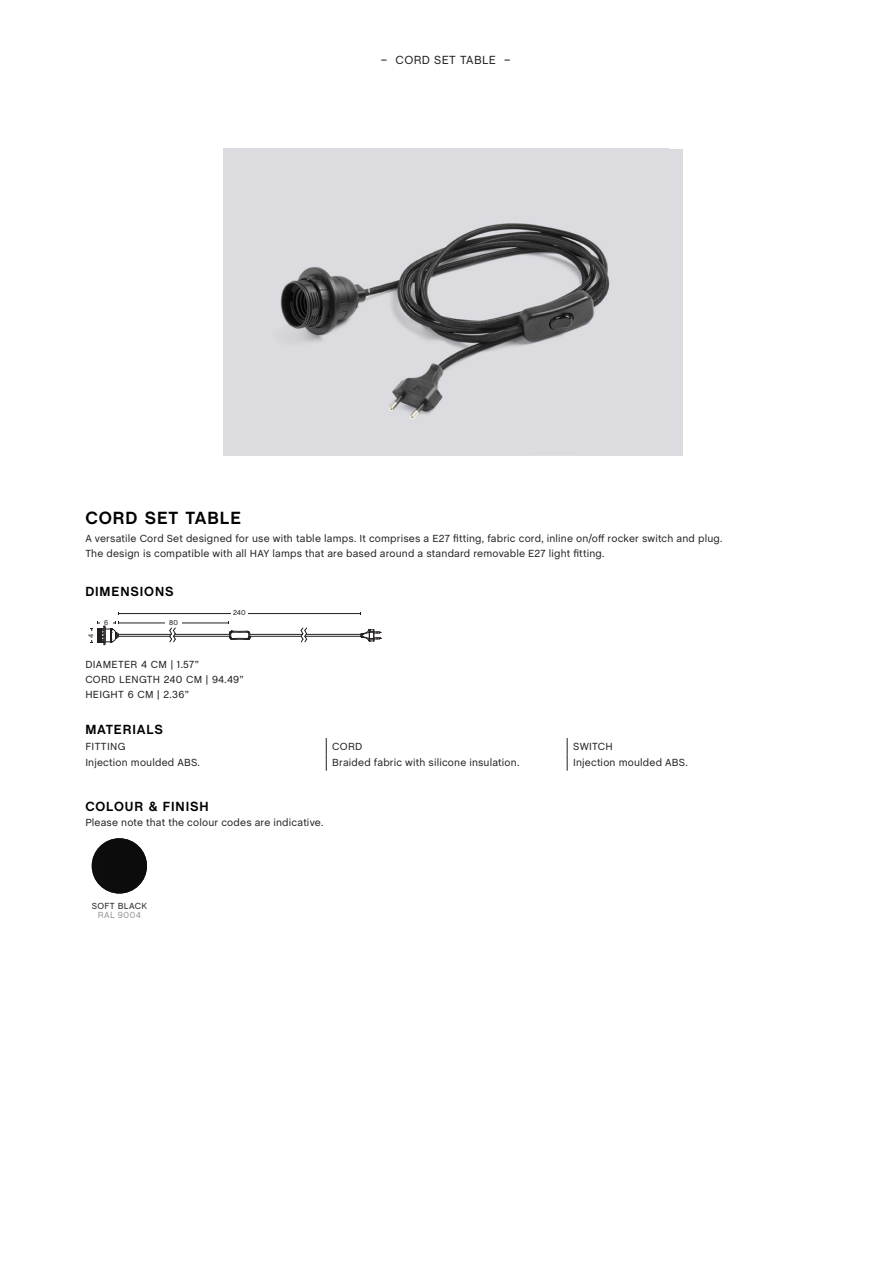
<style>
.page{position:relative;width:893px;height:1263px;background:#fff}
.page>*{position:absolute;margin:0;border:0;box-sizing:border-box;transform-origin:0 0}
._00_Product_name{font:700 18px "Chalet";letter-spacing:.05em;color:#000}
._01_Body_Header{font:700 13.5px "Chalet";letter-spacing:.065em;color:#000}
.t1{font:12px "Chalet";letter-spacing:.03em;color:#231f20}
._03_Body_text{font:10.5px/15px "Chalet";letter-spacing:.015em;color:#231f20}
._02_Body_Subheader{font:10.5px "Chalet";letter-spacing:.03em;color:#231f20}
._07_Table_text_small{font:9px "Chalet";letter-spacing:.03em;color:#231f20}
.Table_text{font:9px "Chalet";letter-spacing:.055em;color:#939598}
.t2{font:7.2px "Chalet";color:#231f20}
</style>
<div class="page">
<svg style="left:326px;top:738px;width:1px;height:33px"></svg>
<svg style="left:567px;top:738px;width:1px;height:33px"></svg>
<hr style="left:118px;top:613px;width:243px;height:1px;background:#231f20">
<div style="left:231px;top:610px;width:17px;height:7px;background:#fff"></div>
<hr style="left:118px;top:623px;width:111px;height:1px;background:#231f20">
<div style="left:165px;top:620px;width:17px;height:6px;background:#fff"></div>
<svg style="left:91px;top:622px;width:28px;height:23px"></svg>
<hr style="left:175px;top:634px;width:55px;height:1px;background:#231f20">
<hr style="left:118px;top:634px;width:53px;height:1px;background:#231f20">
<hr style="left:174px;top:636px;width:56px;height:1px;background:#231f20">
<hr style="left:118px;top:636px;width:52px;height:1px;background:#231f20">
<svg style="left:229px;top:631px;width:22px;height:9px"></svg>
<hr style="left:250px;top:636px;width:51px;height:1px;background:#231f20">
<hr style="left:305px;top:636px;width:57px;height:1px;background:#231f20">
<hr style="left:250px;top:634px;width:52px;height:1px;background:#231f20">
<hr style="left:306px;top:634px;width:56px;height:1px;background:#231f20">
<svg style="left:361px;top:629px;width:20px;height:13px"></svg>
<svg style="left:169px;top:627px;width:7px;height:15px"></svg>
<svg style="left:301px;top:627px;width:6px;height:15px"></svg>
<div style="left:92px;top:838px;width:55px;height:55px;background:#0c0c0c;border-radius:28px"></div>
<img style="left:223px;top:149px;width:459px;height:306px">
<p class="t1" style="left:381px;top:53px;width:131px">– CORD SET TABLE –</p>
<p class="_00_Product_name" style="left:85px;top:507px;width:157px">CORD SET TABLE</p>
<p class="_03_Body_text" style="left:85px;top:530px;width:639px">A versatile Cord Set designed for use with table lamps. It comprises a E27 fitting, fabric cord, inline on/off rocker switch and plug.<br>The design is compatible with all HAY lamps that are based around a standard removable E27 light fitting.</p>
<p class="_01_Body_Header" style="left:85px;top:584px;width:90px">DIMENSIONS</p>
<p class="t2" style="left:87px;top:638px;width:6px;rotate:-90deg">4</p>
<p class="t2" style="left:104px;top:618px;width:6px">6</p>
<p class="t2" style="left:169px;top:618px;width:10px">80</p>
<p class="t2" style="left:233px;top:608px;width:14px">240</p>
<p class="_03_Body_text" style="left:85px;top:657px;width:115px">DIAMETER 4 CM | 1.57”</p>
<p class="_03_Body_text" style="left:85px;top:672px;width:160px">CORD LENGTH 240 CM | 94.49”</p>
<p class="_03_Body_text" style="left:85px;top:687px;width:105px">HEIGHT 6 CM | 2.36”</p>
<p class="_01_Body_Header" style="left:85px;top:721px;width:79px">MATERIALS</p>
<p class="_02_Body_Subheader" style="left:85px;top:740px;width:42px">FITTING</p>
<p class="_02_Body_Subheader" style="left:332px;top:740px;width:32px">CORD</p>
<p class="_02_Body_Subheader" style="left:573px;top:740px;width:41px">SWITCH</p>
<p class="_03_Body_text" style="left:85px;top:755px;width:116px">Injection moulded ABS.</p>
<p class="_03_Body_text" style="left:332px;top:755px;width:189px">Braided fabric with silicone insulation.</p>
<p class="_03_Body_text" style="left:573px;top:755px;width:116px">Injection moulded ABS.</p>
<p class="_01_Body_Header" style="left:85px;top:798px;width:125px">COLOUR &amp; FINISH</p>
<p class="_03_Body_text" style="left:85px;top:814px;width:240px">Please note that the colour codes are indicative.</p>
<p class="_07_Table_text_small" style="left:92px;top:901px;width:57px">SOFT BLACK</p>
<p class="Table_text" style="left:98px;top:910px;width:45px">RAL 9004</p>
</div>
